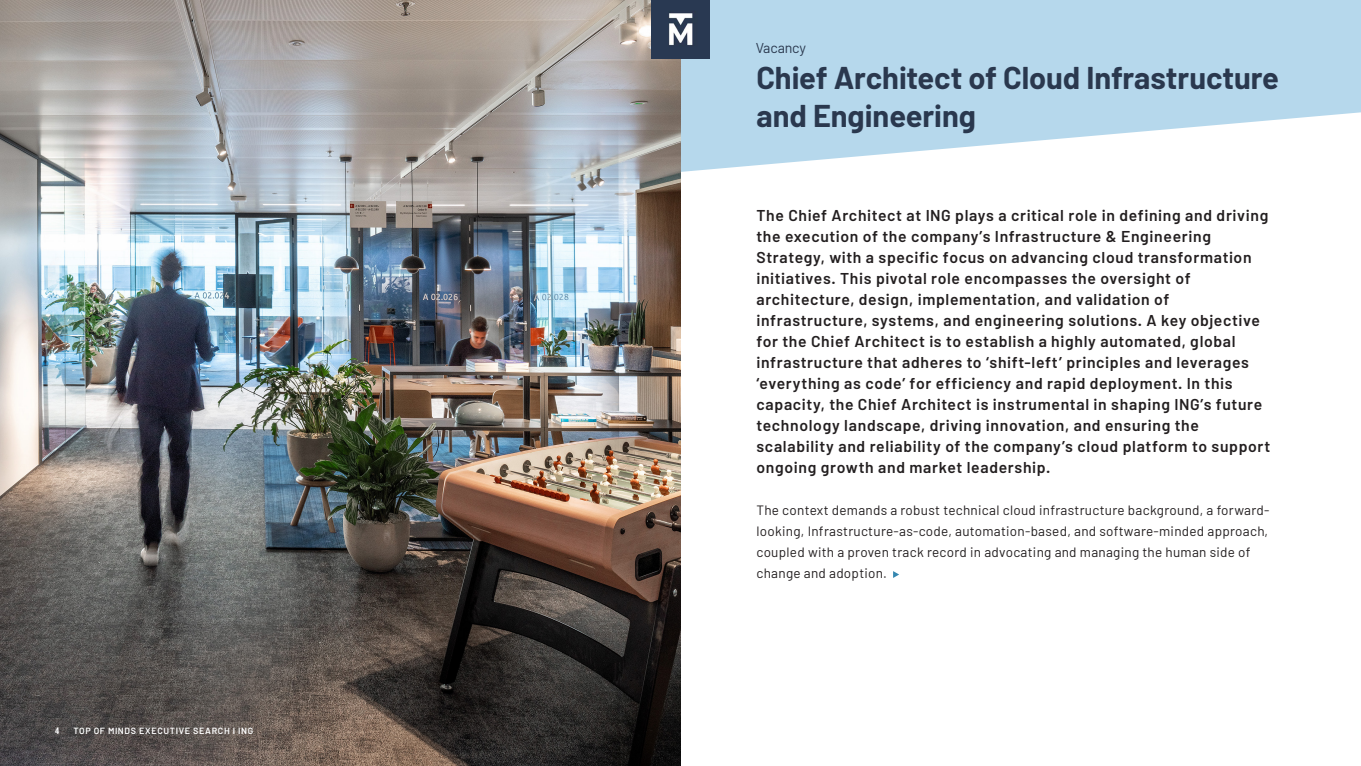
<style>
.page{position:relative;width:1361px;height:766px;background:#fff}
.page>*{position:absolute;margin:0;border:0;box-sizing:border-box;transform-origin:0 0}
.Page_header_kopie{font:700 30.75px/38.5px "Barlow";color:#2a384e}
.t1{font:600 15.75px/21px "Barlow";letter-spacing:.04em;color:#231f20}
.t2{font:14.25px "Barlow";letter-spacing:-.015em;color:#2a384e}
.t3{font:13.5px/21px "Barlow";letter-spacing:.02em;color:#231f20}
.t4{font:600 9px "Barlow";letter-spacing:.07em;color:#fff}
.t5{font:700 condensed 9px "Open Sans";color:#fff}
</style>
<div class="page">
<svg style="left:680px;top:0;width:681px;height:231px;fill:#b6d8ec"></svg>
<img style="left:0;top:0;width:680px;height:765px">
<img style="left:651px;top:0;width:58px;height:58px">
<svg style="left:893px;top:571px;width:6px;height:6px"></svg>
<p class="t5" style="left:55px;top:724px;width:6px">4</p>
<p class="t4" style="left:73px;top:725px;width:181px">TOP OF MINDS EXECUTIVE SEARCH I ING</p>
<p class="t2" style="left:755px;top:37px;width:52px">Vacancy</p>
<p class="Page_header_kopie" style="left:756px;top:56px;width:524px">Chief Architect of Cloud Infrastructure and Engineering</p>
<p class="t1" style="left:756px;top:204px;width:515px">The Chief Architect at ING plays a critical role in defining and driving the execution of the company’s Infrastructure &amp; Engineering Strategy, with a specific focus on advancing cloud transformation initiatives. This pivotal role encompasses the oversight of architecture, design, implementation, and validation of infrastructure, systems, and engineering solutions. A key objective for the Chief Architect is to establish a highly automated, global infrastructure that adheres to ‘shift-left’ principles and leverages ‘everything as code’ for efficiency and rapid deployment. In this capacity, the Chief Architect is instrumental in shaping ING’s future technology landscape, driving innovation, and ensuring the scalability and reliability of the company’s cloud platform to support ongoing growth and market leadership.</p>
<p class="t3" style="left:756px;top:498px;width:514px">The context demands a robust technical cloud infrastructure background, a forward&shy;looking, Infrastructure-as-code, automation-based, and software-minded approach, coupled with a proven track record in advocating and managing the human side of change and adoption.</p>
</div>
